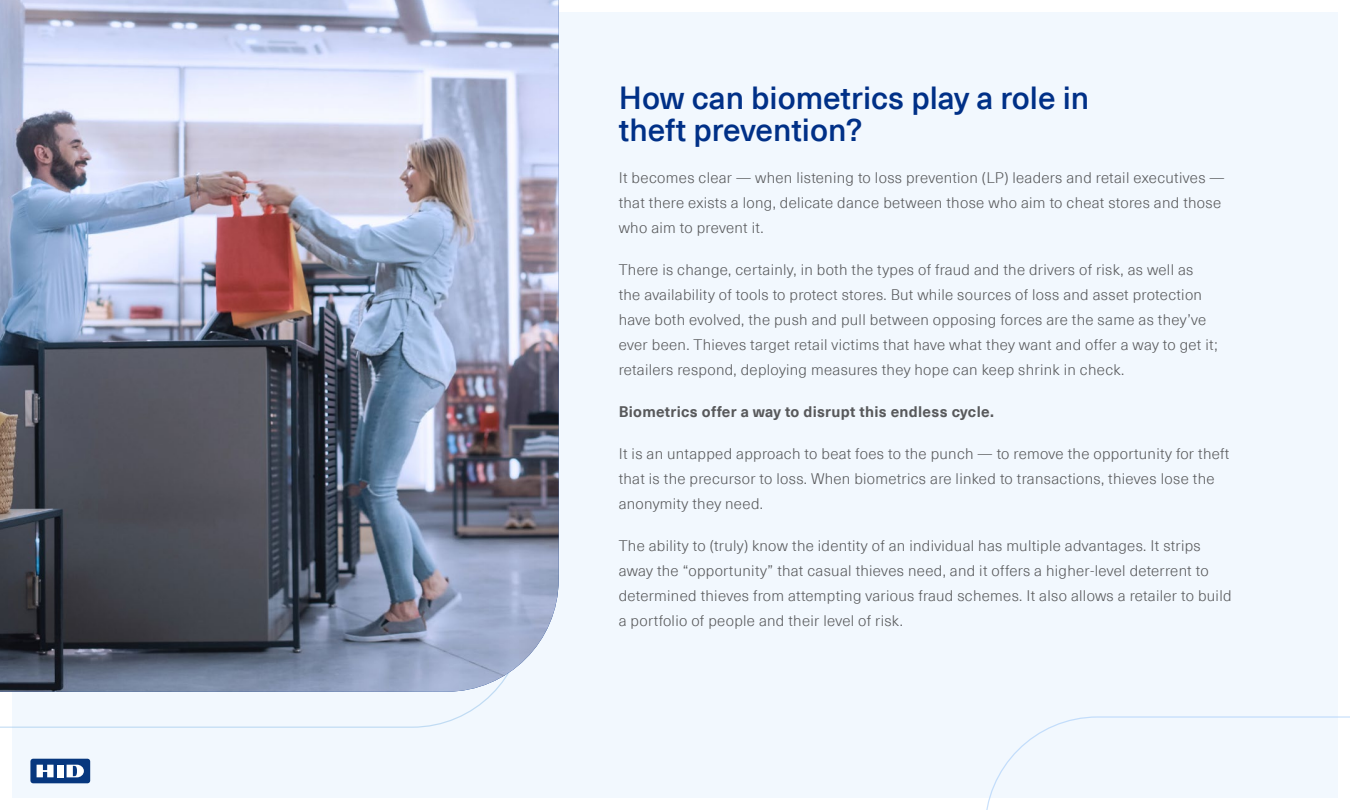
<style>
.page{position:relative;width:1350px;height:810px;background:#fff}
.page>*{position:absolute;margin:0;border:0;box-sizing:border-box;transform-origin:0 0}
.t1{font:500 31.25px/31.2px "Neue Haas Unica Pro";color:#003087}
.t2{font:300 15px/25px "Neue Haas Unica Pro";letter-spacing:.02em;color:#58595b}
.t3{font:700 15px "Neue Haas Unica Pro";letter-spacing:.02em;color:#58595b}
</style>
<div class="page">
<div style="left:12px;top:12px;width:1326px;height:786px;background:#f2f8fe"></div>
<svg style="left:986px;top:716px;width:364px;height:94px"></svg>
<div style="left:30px;top:759px;width:60px;height:24px;background:#07377e;border-radius:3px"></div>
<div style="left:57px;top:765px;width:6px;height:12px;background:#fff"></div>
<svg style="left:37px;top:765px;width:17px;height:12px"></svg>
<svg style="left:67px;top:765px;width:17px;height:12px"></svg>
<img style="left:0;top:0;width:559px;height:692px">
<h1 class="t1" style="left:619px;top:83px;width:472px">How can biometrics play a role in theft prevention?</h1>
<p class="t2" style="left:619px;top:166px;width:607px">It becomes clear — when listening to loss prevention (LP) leaders and retail executives — that there exists a long, delicate dance between those who aim to cheat stores and those who aim to prevent it.</p>
<p class="t2" style="left:619px;top:258px;width:600px">There is change, certainly, in both the types of fraud and the drivers of risk, as well as the availability of tools to protect stores. But while sources of loss and asset protection have both evolved, the push and pull between opposing forces are the same as they’ve ever been. Thieves target retail victims that have what they want and offer a way to get it; retailers respond, deploying measures they hope can keep shrink in check.</p>
<p class="t3" style="left:619px;top:403px;width:377px">Biometrics offer a way to disrupt this endless cycle.</p>
<p class="t2" style="left:619px;top:441px;width:612px">It is an untapped approach to beat foes to the punch — to remove the opportunity for theft that is the precursor to loss. When biometrics are linked to transactions, thieves lose the anonymity they need.</p>
<p class="t2" style="left:619px;top:533px;width:614px">The ability to (truly) know the identity of an individual has multiple advantages. It strips away the “opportunity” that casual thieves need, and it offers a higher-level deterrent to determined thieves from attempting various fraud schemes. It also allows a retailer to build a portfolio of people and their level of risk.</p>
</div>
